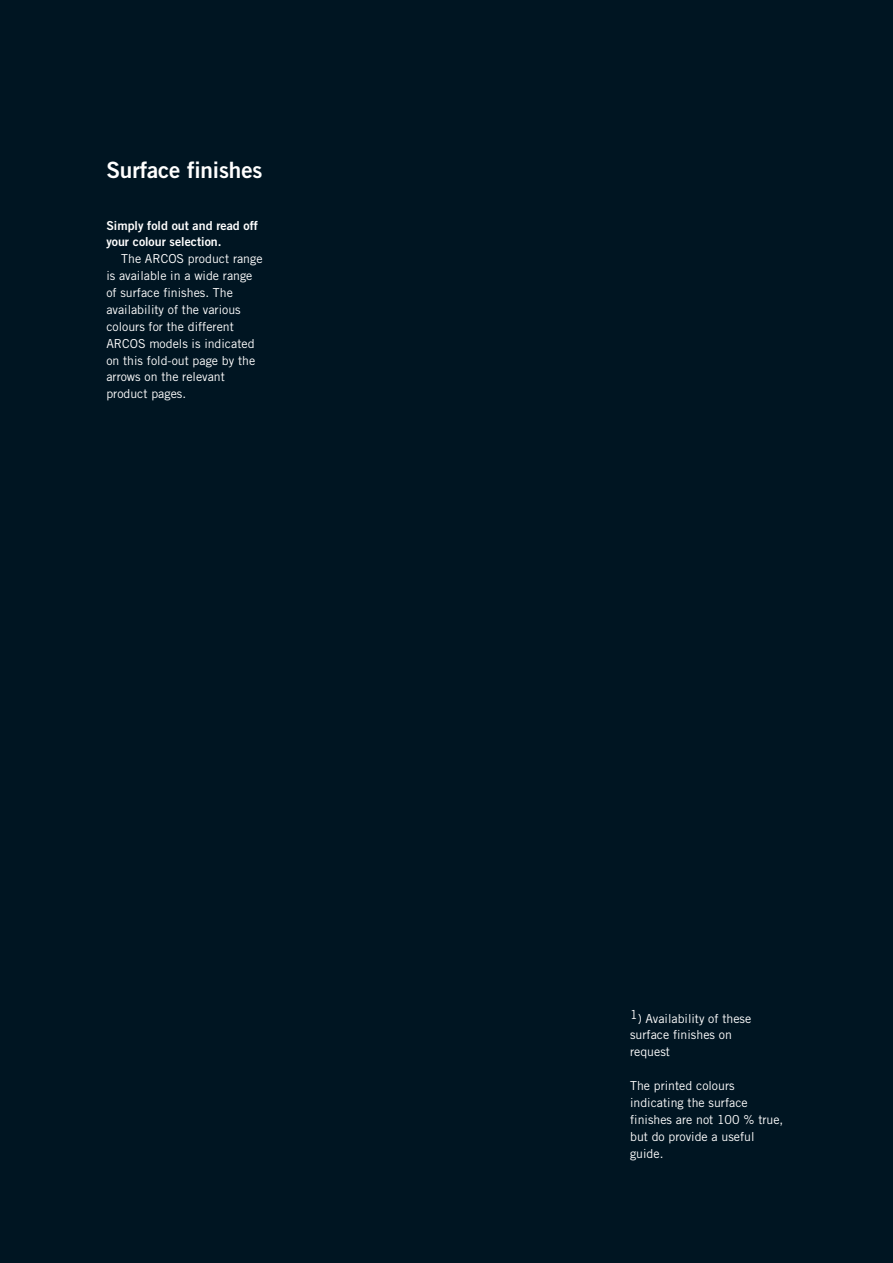
<style>
.page{position:relative;width:893px;height:1263px;background:#fff}
.page>*{position:absolute;margin:0;border:0;box-sizing:border-box;transform-origin:0 0}
.t1{font:22.5px "Trade Gothic Bold Two";letter-spacing:-.005em;color:#fff}
.t2{font:12.3px/16.8px "Trade Gothic";color:#fff}
.t3{font:12.3px/16.8px "Trade Gothic Bold Two";color:#fff}
</style>
<div class="page">
<div style="left:0;top:0;width:892px;height:1263px;background:#001522"></div>
<h1 class="t1" style="left:106px;top:162px;width:158px">Surface finishes</h1>
<p class="t3" style="left:106px;top:218px;width:153px">Simply fold out and read off your colour selection.</p>
<p class="t2" style="left:106px;top:252px;width:158px;text-indent:15px">The ARCOS product range is available in a wide range of surface finishes. The availability of the various colours for the different<br>ARCOS models is indicated on this fold-out page by the arrows on the relevant product pages.</p>
<p class="t2" style="left:630px;top:1011px;width:123px">1) Availability of these surface finishes on request</p>
<p class="t2" style="left:630px;top:1078px;width:155px">The printed colours indicating the surface finishes are not 100 % true, but do provide a useful guide.</p>
</div>
